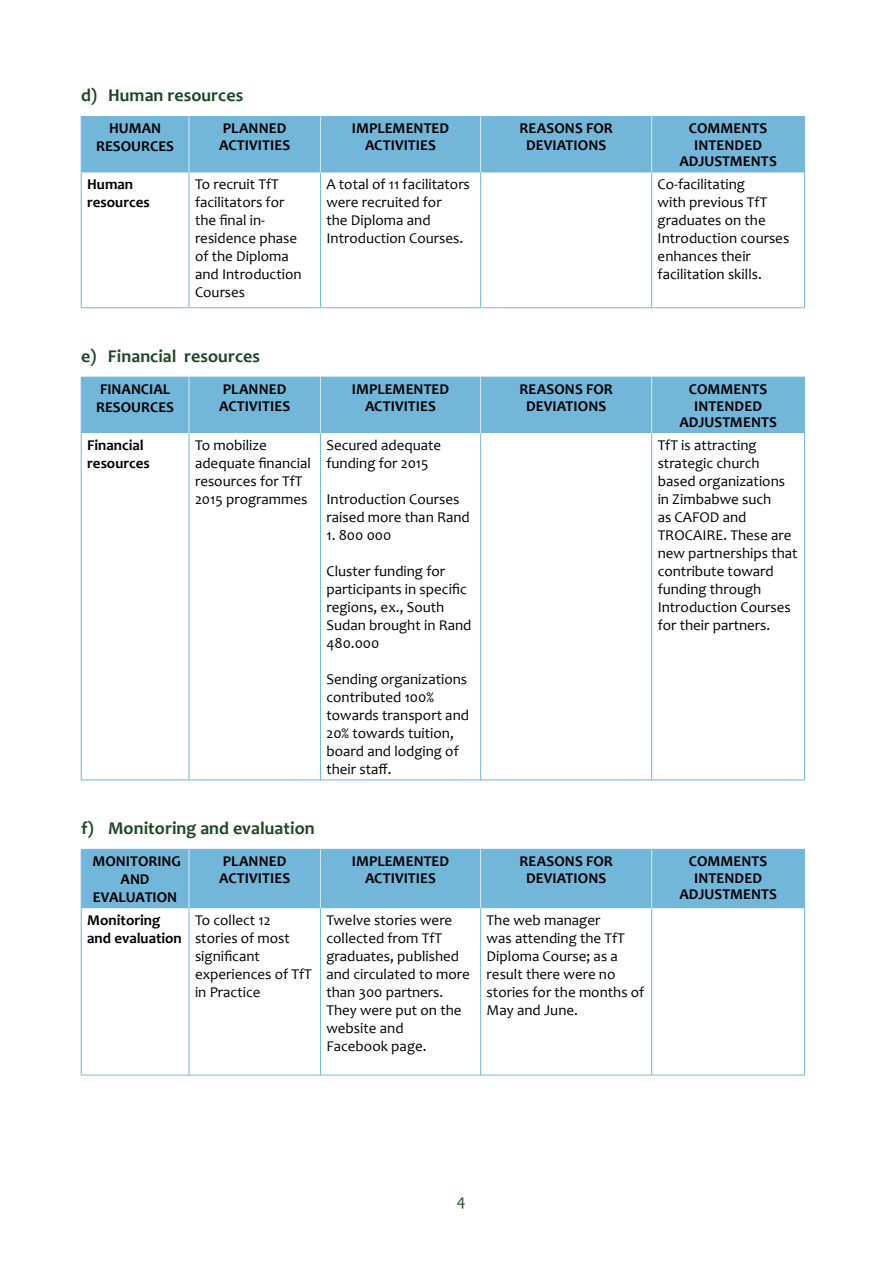
<style>
.page{position:relative;width:893px;height:1263px;background:#fff}
.page>*{position:absolute;margin:0;border:0;box-sizing:border-box;transform-origin:0 0}
.t1{font:700 18px "Candara";letter-spacing:.005em;color:#1c4922}
.t2{font:16.5px "Candara";color:#1c4922}
.t3{font:15px/18px "Candara";color:#000}
.t4{font:700 15px/16.5px "Candara";letter-spacing:.005em;color:#000}
</style>
<div class="page">
<div style="left:169px;top:443px;width:8px;height:11px;border:2px solid #fff;border-radius:2px"></div>
<div style="left:82px;top:117px;width:722px;height:55px;background:#72b6da"></div>
<hr style="left:189px;top:172px;width:1px;height:136px;background:#72b6da">
<hr style="left:320px;top:172px;width:1px;height:136px;background:#72b6da">
<hr style="left:480px;top:172px;width:1px;height:136px;background:#72b6da">
<hr style="left:651px;top:172px;width:1px;height:136px;background:#72b6da">
<hr style="left:81px;top:116px;width:108px;height:1px;background:#72b6da">
<hr style="left:81px;top:117px;width:1px;height:55px;background:#72b6da">
<hr style="left:189px;top:116px;width:131px;height:1px;background:#72b6da">
<hr style="left:320px;top:116px;width:161px;height:1px;background:#72b6da">
<hr style="left:481px;top:116px;width:171px;height:1px;background:#72b6da">
<hr style="left:652px;top:116px;width:153px;height:1px;background:#72b6da">
<hr style="left:804px;top:117px;width:1px;height:55px;background:#72b6da">
<hr style="left:189px;top:117px;width:1px;height:55px;background:#daedf2">
<hr style="left:320px;top:117px;width:1px;height:55px;background:#daedf2">
<hr style="left:480px;top:117px;width:1px;height:55px;background:#daedf2">
<hr style="left:651px;top:117px;width:1px;height:55px;background:#daedf2">
<hr style="left:81px;top:172px;width:1px;height:136px;background:#72b6da">
<hr style="left:804px;top:172px;width:1px;height:136px;background:#72b6da">
<hr style="left:81px;top:307px;width:108px;height:1px;background:#72b6da">
<hr style="left:189px;top:307px;width:131px;height:1px;background:#72b6da">
<hr style="left:320px;top:307px;width:161px;height:1px;background:#72b6da">
<hr style="left:481px;top:307px;width:171px;height:1px;background:#72b6da">
<hr style="left:652px;top:307px;width:153px;height:1px;background:#72b6da">
<div style="left:82px;top:378px;width:722px;height:55px;background:#72b6da"></div>
<hr style="left:189px;top:433px;width:1px;height:347px;background:#72b6da">
<hr style="left:320px;top:433px;width:1px;height:347px;background:#72b6da">
<hr style="left:480px;top:433px;width:1px;height:347px;background:#72b6da">
<hr style="left:651px;top:433px;width:1px;height:347px;background:#72b6da">
<hr style="left:81px;top:377px;width:108px;height:1px;background:#72b6da">
<hr style="left:81px;top:377px;width:1px;height:56px;background:#72b6da">
<hr style="left:189px;top:377px;width:131px;height:1px;background:#72b6da">
<hr style="left:320px;top:377px;width:161px;height:1px;background:#72b6da">
<hr style="left:481px;top:377px;width:171px;height:1px;background:#72b6da">
<hr style="left:652px;top:377px;width:153px;height:1px;background:#72b6da">
<hr style="left:804px;top:377px;width:1px;height:56px;background:#72b6da">
<hr style="left:189px;top:377px;width:1px;height:56px;background:#daedf2">
<hr style="left:320px;top:377px;width:1px;height:56px;background:#daedf2">
<hr style="left:480px;top:377px;width:1px;height:56px;background:#daedf2">
<hr style="left:651px;top:377px;width:1px;height:56px;background:#daedf2">
<hr style="left:81px;top:433px;width:1px;height:347px;background:#72b6da">
<hr style="left:804px;top:433px;width:1px;height:347px;background:#72b6da">
<hr style="left:81px;top:780px;width:108px;height:1px;background:#72b6da">
<hr style="left:189px;top:780px;width:131px;height:1px;background:#72b6da">
<hr style="left:320px;top:780px;width:161px;height:1px;background:#72b6da">
<hr style="left:481px;top:780px;width:171px;height:1px;background:#72b6da">
<hr style="left:652px;top:780px;width:153px;height:1px;background:#72b6da">
<div style="left:82px;top:850px;width:722px;height:58px;background:#72b6da"></div>
<hr style="left:189px;top:908px;width:1px;height:167px;background:#72b6da">
<hr style="left:320px;top:908px;width:1px;height:167px;background:#72b6da">
<hr style="left:480px;top:908px;width:1px;height:167px;background:#72b6da">
<hr style="left:651px;top:908px;width:1px;height:167px;background:#72b6da">
<hr style="left:81px;top:849px;width:108px;height:1px;background:#72b6da">
<hr style="left:81px;top:849px;width:1px;height:59px;background:#72b6da">
<hr style="left:189px;top:849px;width:131px;height:1px;background:#72b6da">
<hr style="left:320px;top:849px;width:161px;height:1px;background:#72b6da">
<hr style="left:481px;top:849px;width:171px;height:1px;background:#72b6da">
<hr style="left:652px;top:849px;width:153px;height:1px;background:#72b6da">
<hr style="left:804px;top:849px;width:1px;height:59px;background:#72b6da">
<hr style="left:189px;top:849px;width:1px;height:59px;background:#daedf2">
<hr style="left:320px;top:849px;width:1px;height:59px;background:#daedf2">
<hr style="left:480px;top:849px;width:1px;height:59px;background:#daedf2">
<hr style="left:651px;top:849px;width:1px;height:59px;background:#daedf2">
<hr style="left:81px;top:908px;width:1px;height:167px;background:#72b6da">
<hr style="left:804px;top:908px;width:1px;height:167px;background:#72b6da">
<hr style="left:81px;top:1075px;width:108px;height:1px;background:#72b6da">
<hr style="left:189px;top:1075px;width:131px;height:1px;background:#72b6da">
<hr style="left:320px;top:1075px;width:161px;height:1px;background:#72b6da">
<hr style="left:481px;top:1075px;width:171px;height:1px;background:#72b6da">
<hr style="left:652px;top:1075px;width:153px;height:1px;background:#72b6da">
<p class="t1" style="left:81px;top:84px;width:164px">d) H uman resources</p>
<p class="t4" style="left:109px;top:120px;width:31px">HUMAN</p>
<p class="t4" style="left:96px;top:138px;width:10px">RESO</p>
<p class="t4" style="left:131px;top:138px;width:36px">URCES</p>
<p class="t4" style="left:219px;top:120px;width:64px">PLANNED<br>ACTIVITIES</p>
<p class="t4" style="left:365px;top:120px;width:64px;text-indent:-13px">IMPLEMENTED<br>ACTIVITIES</p>
<p class="t4" style="left:519px;top:120px;width:10px">REASONS</p>
<p class="t4" style="left:526px;top:120px;width:70px;text-indent:60px">FOR<br>DEVIATIONS</p>
<p class="t4" style="left:679px;top:120px;width:45px;text-align:center">COMMENTS<br>INTENDED<br>ADJUSTMENTS</p>
<p class="t4" style="left:87px;top:175px;width:64px;line-height:18px">Human resources</p>
<p class="t3" style="left:195px;top:175px;width:108px">To recruit TfT facilitators for the final in&shy;residence phase of the Diploma and Introduction<br>Courses</p>
<p class="t3" style="left:326px;top:175px;width:145px">A total of 11 facilitators were recruited for<br>the Diploma and<br>Introduction Courses.</p>
<p class="t3" style="left:658px;top:175px;width:133px">Co-facilitating<br>with previous TfT graduates on the<br>Introduction courses enhances their facilitation skills.</p>
<p class="t1" style="left:81px;top:345px;width:180px">e) Financial resources</p>
<p class="t4" style="left:100px;top:381px;width:22px">FINAN</p>
<p class="t4" style="left:141px;top:381px;width:22px">CIAL</p>
<p class="t4" style="left:96px;top:399px;width:10px">RESO</p>
<p class="t4" style="left:131px;top:399px;width:36px">URCES</p>
<p class="t4" style="left:219px;top:381px;width:64px">PLANNED<br>ACTIVITIES</p>
<p class="t4" style="left:365px;top:381px;width:64px;text-indent:-13px">IMPLEMENTED<br>ACTIVITIES</p>
<p class="t4" style="left:519px;top:381px;width:10px">REASONS</p>
<p class="t4" style="left:526px;top:381px;width:70px;text-indent:60px">FOR<br>DEVIATIONS</p>
<p class="t4" style="left:679px;top:381px;width:45px;text-align:center">COMMENTS<br>INTENDED<br>ADJUSTMENTS</p>
<p class="t4" style="left:87px;top:436px;width:64px;line-height:18px">Financial resources</p>
<p class="t3" style="left:195px;top:436px;width:117px">To mobilize adequate financial resources for TfT<br>2015 programmes</p>
<p class="t3" style="left:326px;top:436px;width:116px">Secured adequate funding for 2015</p>
<p class="t3" style="left:326px;top:490px;width:145px">Introduction Courses raised more than Rand</p>
<p class="t3" style="left:326px;top:526px;width:66px">1. 800 000</p>
<p class="t3" style="left:326px;top:562px;width:147px">Cluster funding for participants in specific regions, ex., South<br>Sudan brought in Rand<br>480.000</p>
<p class="t3" style="left:326px;top:670px;width:144px">Sending organizations contributed 100% towards transport and<br>20% towards tuition, board and lodging of their staff.</p>
<p class="t3" style="left:658px;top:436px;width:141px">TfT is attracting strategic church based organizations in Zimbabwe such<br>as CAFOD and<br>TROCAIRE. These are new partnerships that contribute toward funding through<br>Introduction Courses for their partners.</p>
<p class="t1" style="left:81px;top:817px;width:235px">f) Monitoring and evaluation</p>
<p class="t4" style="left:93px;top:853px;width:12px">MON</p>
<p class="t4" style="left:121px;top:852px;width:62px;line-height:18px;text-indent:5px">ITORING<br>AND</p>
<p class="t4" style="left:93px;top:889px;width:9px">EVAL</p>
<p class="t4" style="left:126px;top:889px;width:42px">UATION</p>
<p class="t4" style="left:219px;top:853px;width:64px">PLANNED<br>ACTIVITIES</p>
<p class="t4" style="left:365px;top:853px;width:64px;text-indent:-13px">IMPLEMENTED<br>ACTIVITIES</p>
<p class="t4" style="left:519px;top:853px;width:10px">REASONS</p>
<p class="t4" style="left:526px;top:853px;width:70px;text-indent:60px">FOR<br>DEVIATIONS</p>
<p class="t4" style="left:679px;top:853px;width:45px;text-align:center">COMMENTS<br>INTENDED<br>ADJUSTMENTS</p>
<p class="t4" style="left:87px;top:911px;width:96px;line-height:18px">Monitoring and evaluation</p>
<p class="t3" style="left:195px;top:911px;width:118px">To collect 12 stories of most significant experiences of TfT in Practice</p>
<p class="t3" style="left:326px;top:911px;width:145px">Twelve stories were collected from TfT graduates, published and circulated to more than 300 partners.<br>They were put on the website and<br>Facebook page.</p>
<p class="t3" style="left:487px;top:911px;width:159px">The web manager<br>was attending the TfT<br>Diploma Course; as a result there were no stories for the months of<br>May and June.</p>
<p class="t2" style="left:457px;top:1190px;width:10px">4</p>
</div>
